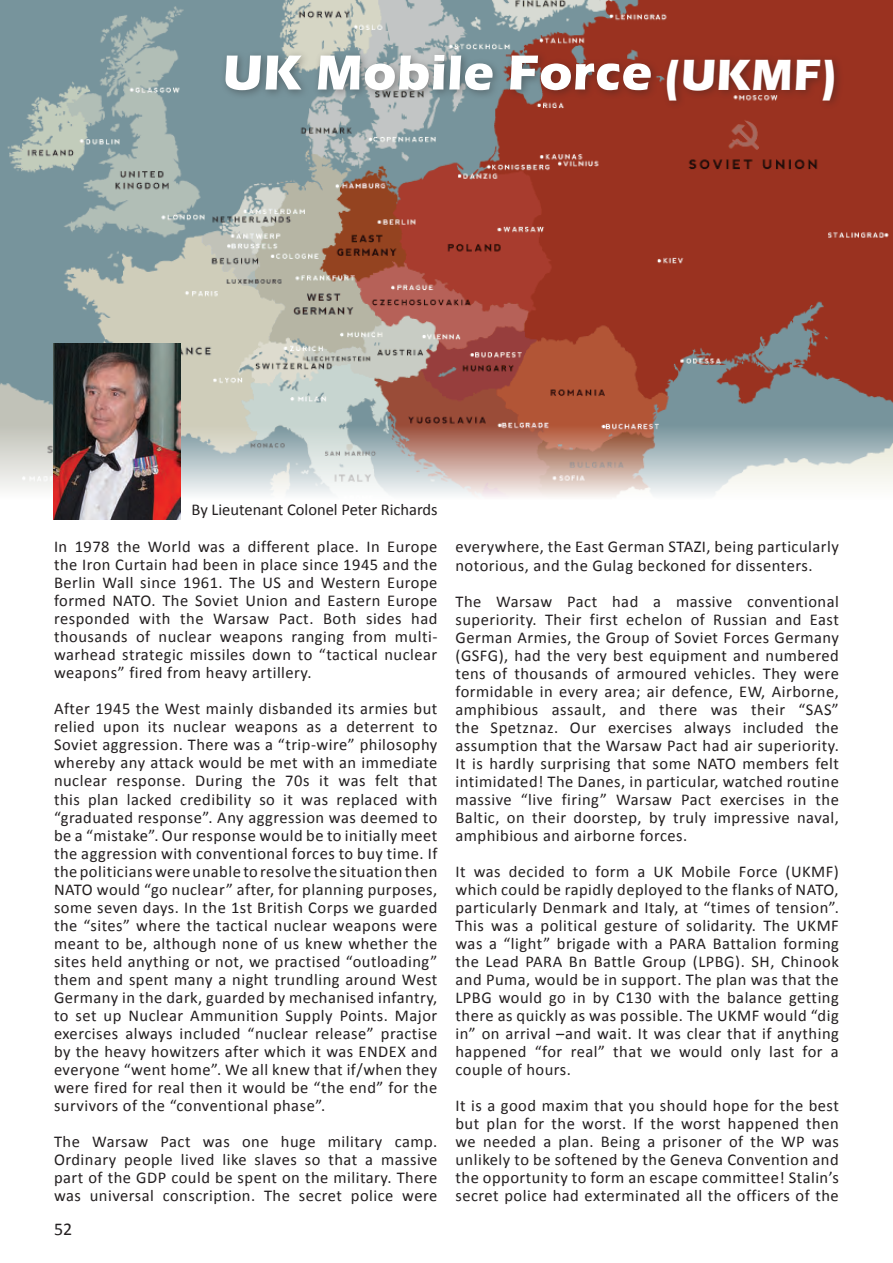
<style>
.page{position:relative;width:893px;height:1263px;background:#fff}
.page>*{position:absolute;margin:0;border:0;box-sizing:border-box;transform-origin:0 0}
.t1{font:700 51px "Eras ITC";letter-spacing:.01em;color:#fff}
.t2{font:18px "Calibri";color:#231f20}
.t3{font:16.5px/18px "Calibri";letter-spacing:.03em;color:#231f20;text-align:justify}
.t4{font:16.5px "Calibri";color:#231f20}
.s1{font-size:45px}
</style>
<div class="page">
<img style="left:0;top:0;width:893px;height:499px">
<img style="left:53px;top:343px;width:127px;height:177px">
<div style="left:220px;top:49px;width:624px;height:61px;background:#231f20;opacity:.39"></div>
<h1 class="t1" style="left:223px;top:43px;width:617px">UK Mobile Force <span class="s1">(UKMF)</span></h1>
<p class="t4" style="left:192px;top:499px;width:248px">By Lieutenant Colonel Peter Richards</p>
<p class="t3" style="left:54px;top:538px;width:385px">In 1978 the World was a different place. In Europe the Iron Curtain had been in place since 1945 and the Berlin Wall since 1961. The US and Western Europe formed NATO. The Soviet Union and Eastern Europe responded with the Warsaw Pact. Both sides had thousands of nuclear weapons ranging from multi&shy;warhead strategic missiles down to “tactical nuclear weapons” fired from heavy artillery.</p>
<p class="t3" style="left:54px;top:700px;width:385px">After 1945 the West mainly disbanded its armies but relied upon its nuclear weapons as a deterrent to Soviet aggression. There was a “trip-wire” philosophy whereby any attack would be met with an immediate nuclear response. During the 70s it was felt that this plan lacked credibility so it was replaced with “graduated response”. Any aggression was deemed to be a “mistake”. Our response would be to initially meet the aggression with conventional forces to buy time. If the politicians were unable to resolve the situation then NATO would “go nuclear” after, for planning purposes, some seven days. In the 1st British Corps we guarded the “sites” where the tactical nuclear weapons were meant to be, although none of us knew whether the sites held anything or not, we practised “outloading” them and spent many a night trundling around West Germany in the dark, guarded by mechanised infantry, to set up Nuclear Ammunition Supply Points. Major exercises always included “nuclear release” practise by the heavy howitzers after which it was ENDEX and everyone “went home”. We all knew that if/when they were fired for real then it would be “the end” for the survivors of the “conventional phase”.</p>
<p class="t3" style="left:54px;top:1132px;width:385px">The Warsaw Pact was one huge military camp.<br>Ordinary people lived like slaves so that a massive part of the GDP could be spent on the military. There was universal conscription. The secret police were</p>
<p class="t2" style="left:54px;top:1218px;width:20px">52</p>
<p class="t3" style="left:455px;top:538px;width:385px">everywhere, the East German STAZI, being particularly notorious, and the Gulag beckoned for dissenters.</p>
<p class="t3" style="left:455px;top:592px;width:385px">The Warsaw Pact had a massive conventional superiority. Their first echelon of Russian and East German Armies, the Group of Soviet Forces Germany (GSFG), had the very best equipment and numbered tens of thousands of armoured vehicles. They were formidable in every area; air defence, EW, Airborne, amphibious assault, and there was their “SAS” the Spetznaz. Our exercises always included the assumption that the Warsaw Pact had air superiority.<br>It is hardly surprising that some NATO members felt intimidated! The Danes, in particular, watched routine massive “live firing” Warsaw Pact exercises in the Baltic, on their doorstep, by truly impressive naval, amphibious and airborne forces.</p>
<p class="t3" style="left:455px;top:862px;width:385px">It was decided to form a UK Mobile Force (UKMF) which could be rapidly deployed to the flanks of NATO, particularly Denmark and Italy, at “times of tension”.<br>This was a political gesture of solidarity. The UKMF was a “light” brigade with a PARA Battalion forming the Lead PARA Bn Battle Group (LPBG). SH, Chinook and Puma, would be in support. The plan was that the LPBG would go in by C130 with the balance getting there as quickly as was possible. The UKMF would “dig in” on arrival –and wait. It was clear that if anything happened “for real” that we would only last for a couple of hours.</p>
<p class="t3" style="left:455px;top:1096px;width:385px">It is a good maxim that you should hope for the best but plan for the worst. If the worst happened then we needed a plan. Being a prisoner of the WP was unlikely to be softened by the Geneva Convention and the opportunity to form an escape committee! Stalin’s secret police had exterminated all the officers of the</p>
</div>
